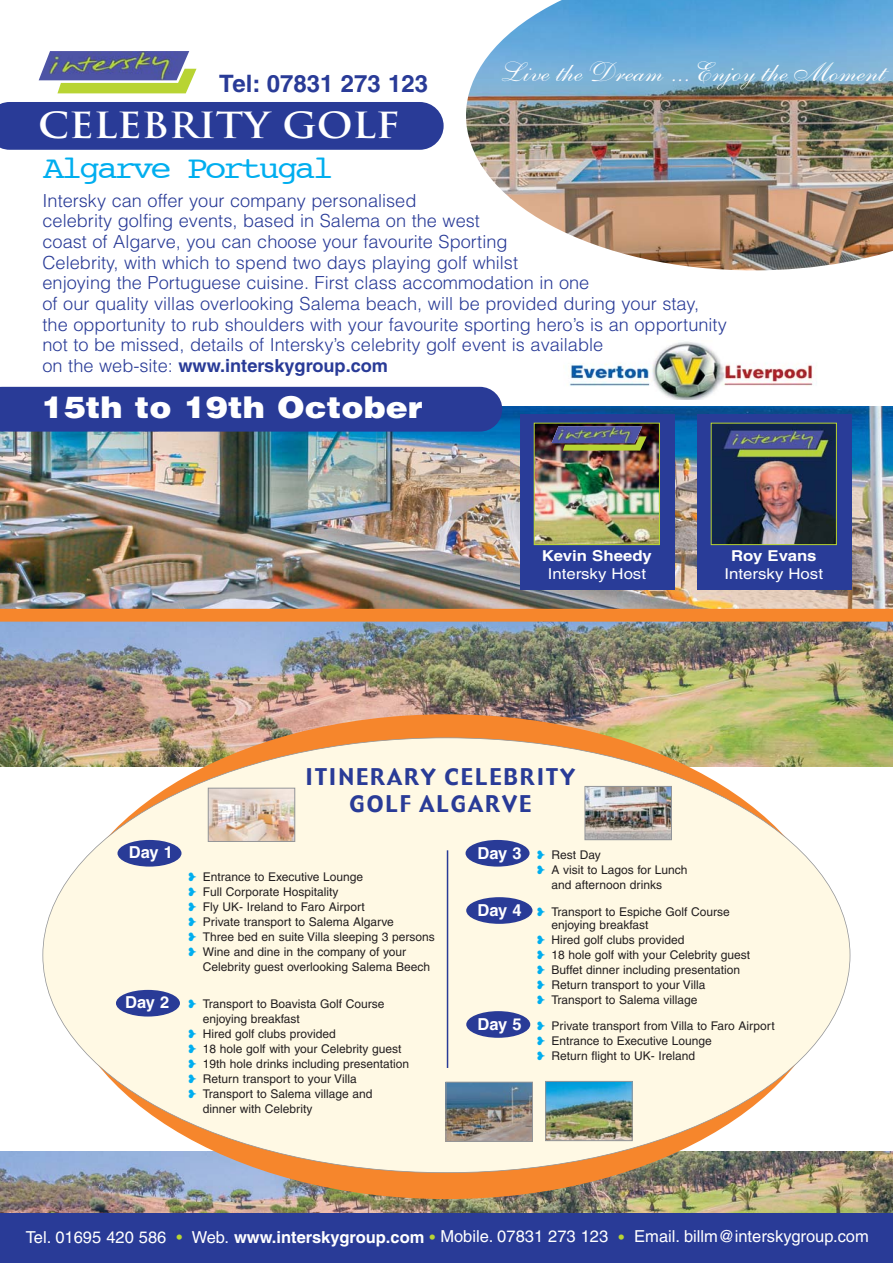
<style>
.page{position:relative;width:893px;height:1263px;background:#fff}
.page>*{position:absolute;margin:0;border:0;box-sizing:border-box;transform-origin:0 0}
.t1{font:700 35.1px "Trajan";color:#fff;scale:1.11 1}
.t2{font:31.95px "Courier";letter-spacing:-.09em;color:#00aeef;scale:1.11 1}
.t3{font:900 30px "Helvetica";color:#fff;scale:1.11 1}
.t4{font:26.85px "Shelley Allegro Script";color:#fff;scale:1.11 1}
.t5{font:700 24px "Helvetica";color:#293b97}
.t6{font:22.5px/27px "Gadget";letter-spacing:.09em;color:#293b97;text-align:center}
.t7{font:300 18px/20.7px "Helvetica";color:#293b97}
.t8{font:16.5px "Helvetica";color:#fff}
.t9{font:700 16.5px "Helvetica";color:#fff}
.t10{font:15px "Helvetica";color:#fff;scale:1.12 1}
.t11{font:700 15px "Helvetica";color:#fff;scale:1.12 1}
.t12{font:12px/15px "Helvetica";color:#231f20}
.s1{font-weight:700}
.s2{color:#00aeef}
.s3{font-weight:700;font-size:16.5px;color:#fff}
.s4{color:#b8d433}
</style>
<div class="page">
<img style="left:0;top:1152px;width:893px;height:62px">
<img style="left:0;top:622px;width:893px;height:144px">
<div style="left:57px;top:714px;width:779px;height:485px;background:#f6862c;border-radius:50%"></div>
<div style="left:43px;top:738px;width:807px;height:435px;background:#fff9e4;border-radius:50%"></div>
<div style="left:466px;top:897px;width:66px;height:27px;background:#293b97;border-radius:50%"></div>
<div style="left:466px;top:1011px;width:64px;height:27px;background:#293b97;border-radius:50%"></div>
<div style="left:466px;top:840px;width:64px;height:26px;background:#293b97;border-radius:50%"></div>
<div style="left:117px;top:840px;width:64px;height:26px;background:#293b97;border-radius:50%"></div>
<div style="left:0;top:1214px;width:893px;height:49px;background:#293b97"></div>
<img style="left:466px;top:0;width:427px;height:270px">
<svg style="left:39px;top:51px;width:158px;height:42px"></svg>
<div style="left:0;top:102px;width:444px;height:48px;background:#293b97"></div>
<img style="left:0;top:406px;width:893px;height:203px">
<div style="left:697px;top:414px;width:155px;height:175px;background:#293c98"></div>
<img style="left:713px;top:425px;width:122px;height:118px">
<div style="left:711px;top:423px;width:126px;height:122px;border:1px solid #b8d433"></div>
<div style="left:0;top:387px;width:502px;height:45px;background:#293b97"></div>
<svg style="left:0;top:609px;width:893px;height:13px"></svg>
<div style="left:520px;top:414px;width:155px;height:175px;background:#293c98"></div>
<img style="left:536px;top:425px;width:122px;height:118px">
<div style="left:534px;top:423px;width:126px;height:122px;border:1px solid #b8d433"></div>
<img style="left:563px;top:341px;width:254px;height:58px">
<img style="left:551px;top:426px;width:96px;height:25px">
<img style="left:210px;top:790px;width:83px;height:50px">
<div style="left:208px;top:788px;width:87px;height:54px;border:1px solid #939598"></div>
<img style="left:587px;top:788px;width:83px;height:50px">
<div style="left:585px;top:786px;width:87px;height:54px;border:1px solid #939598"></div>
<img style="left:547px;top:1083px;width:84px;height:56px">
<div style="left:545px;top:1081px;width:88px;height:60px;border:1px solid #939598"></div>
<img style="left:448px;top:1084px;width:83px;height:56px">
<div style="left:446px;top:1082px;width:87px;height:60px;border:1px solid #939598"></div>
<hr style="left:447px;top:850px;width:1px;height:218px;background:#293b97">
<div style="left:116px;top:990px;width:64px;height:26px;background:#293b97;border-radius:50%"></div>
<h3 class="t5" style="left:219px;top:74px;width:211px">Tel: 07831 273 123</h3>
<h1 class="t1" style="left:38px;top:106px;width:338px">CELEBRITY GOLF~</h1>
<h2 class="t2" style="left:43px;top:154px;width:263px">Algarve Portugal</h2>
<h3 class="t4" style="left:497px;top:65px;width:347px">Live the Dream ... Enjoy the Moment</h3>
<p class="t7" style="left:43px;top:192px;width:686px">Intersky can offer your company personalised<br>celebrity golfing events, based in Salema on the west<br>coast of Algarve, you can choose your favourite Sporting<br>Celebrity, with which to spend two days playing golf whilst<br>enjoying the Portuguese cuisine. First class accommodation in one<br>of our quality villas overlooking Salema beach, will be provided during your stay, the opportunity to rub shoulders with your favourite sporting hero’s is an opportunity not to be missed, details of Intersky’s celebrity golf event is available<br>on the web-site: <span class="s1">www.interskygroup.com</span></p>
<h3 class="t3" style="left:42px;top:396px;width:345px">15th to 19th October</h3>
<p class="t11" style="left:542px;top:551px;width:99px">Kevin Sheedy</p>
<p class="t10" style="left:548px;top:569px;width:89px">Intersky Host</p>
<h3 class="t6" style="left:306px;top:763px;width:271px">ITINERARY CELEBRITY<br>GOLF ALGARVE</h3>
<p class="t11" style="left:731px;top:551px;width:78px">Roy Evans</p>
<p class="t10" style="left:725px;top:569px;width:89px">Intersky Host</p>
<h3 class="t9" style="left:129px;top:846px;width:46px">Day 1</h3>
<p class="t12" style="left:188px;top:870px;width:248px"><span class="s2">❥</span> Entrance to Executive Lounge<br><span class="s2">❥</span> Full Corporate Hospitality<br><span class="s2">❥</span> Fly UK- Ireland to Faro Airport<br><span class="s2">❥</span> Private transport to Salema Algarve<br><span class="s2">❥</span> Three bed en suite Villa sleeping 3 persons <span class="s2">❥</span> Wine and dine in the company of your</p>
<p class="t12" style="left:203px;top:960px;width:229px">Celebrity guest overlooking Salema Beech</p>
<p class="t12" style="left:125px;top:998px;width:261px"><span class="s3">Day 2</span> <span class="s2">❥</span> Transport to Boavista Golf Course</p>
<p class="t12" style="left:203px;top:1013px;width:98px">enjoying breakfast</p>
<p class="t12" style="left:188px;top:1028px;width:149px"><span class="s2">❥</span> Hired golf clubs provided</p>
<p class="t12" style="left:188px;top:1043px;width:215px"><span class="s2">❥</span> 18 hole golf with your Celebrity guest</p>
<p class="t12" style="left:188px;top:1058px;width:222px"><span class="s2">❥</span> 19th hole drinks including presentation</p>
<p class="t12" style="left:188px;top:1073px;width:170px"><span class="s2">❥</span> Return transport to your Villa</p>
<p class="t12" style="left:188px;top:1088px;width:186px"><span class="s2">❥</span> Transport to Salema village and</p>
<p class="t12" style="left:203px;top:1103px;width:111px">dinner with Celebrity</p>
<p class="t12" style="left:477px;top:848px;width:125px"><span class="s3">Day 3</span> <span class="s2">❥</span> Rest Day</p>
<p class="t12" style="left:537px;top:863px;width:152px"><span class="s2">❥</span> A visit to Lagos for Lunch</p>
<p class="t12" style="left:552px;top:878px;width:112px">and afternoon drinks</p>
<p class="t12" style="left:552px;top:906px;width:180px;line-height:13.5px;text-indent:-74px"><span class="s3">Day 4</span> <span class="s2">❥</span> Transport to Espiche Golf Course enjoying breakfast</p>
<p class="t12" style="left:537px;top:934px;width:215px"><span class="s2">❥</span> Hired golf clubs provided<br><span class="s2">❥</span> 18 hole golf with your Celebrity guest <span class="s2">❥</span> Buffet dinner including presentation <span class="s2">❥</span> Return transport to your Villa<br><span class="s2">❥</span> Transport to Salema village</p>
<p class="t12" style="left:537px;top:1019px;width:239px;text-indent:-60px"><span class="s3">Day 5</span> <span class="s2">❥</span> Private transport from Villa to Faro Airport <span class="s2">❥</span> Entrance to Executive Lounge<br><span class="s2">❥</span> Return flight to UK- Ireland</p>
<h3 class="t8" style="left:26px;top:1230px;width:844px">Tel. 01695 420 586 <span class="s4">•</span> Web. <span class="s1">www.interskygroup.com</span> <span class="s4">•</span> Mobile. 07831 273 123 <span class="s4">•</span> Email. billm@interskygroup.com</h3>
</div>
